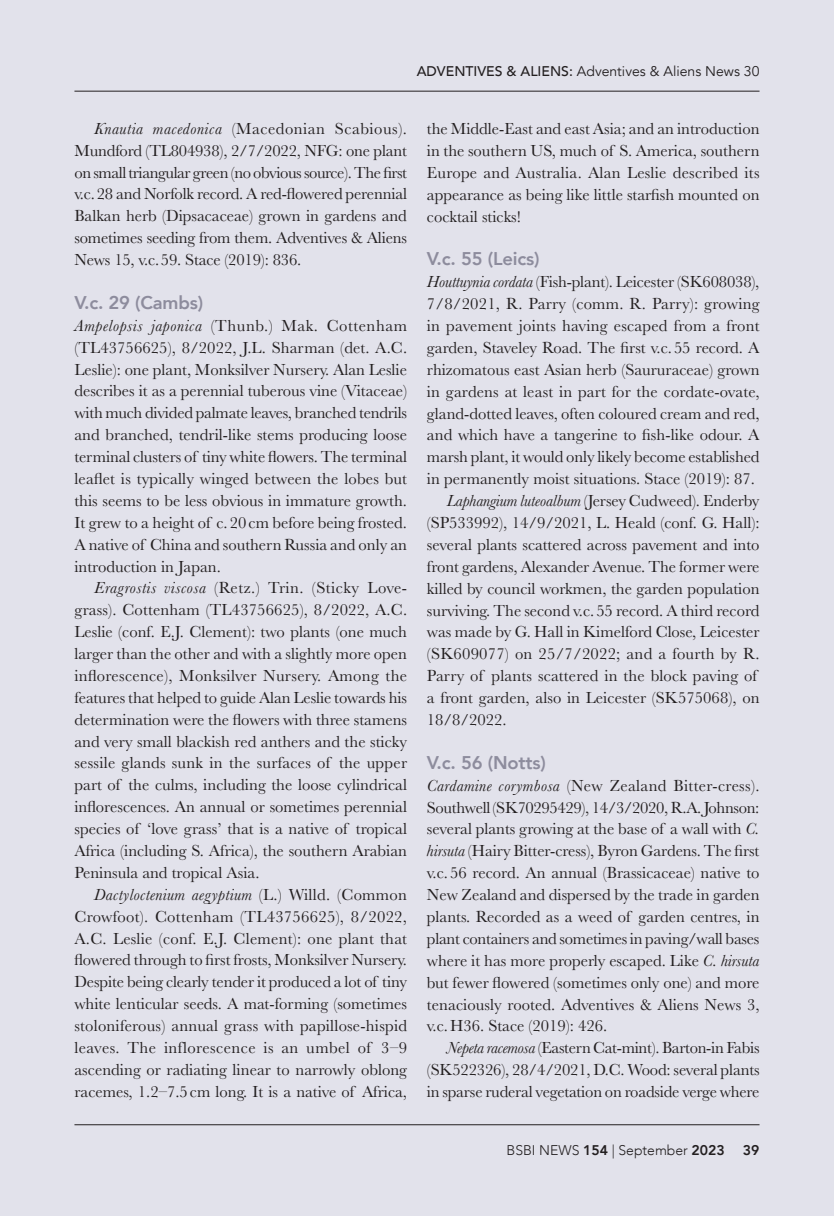
<style>
.page{position:relative;width:834px;height:1216px;background:#fff}
.page>*{position:absolute;margin:0;border:0;box-sizing:border-box;transform-origin:0 0}
.Article_subhead{font:800 18.38px "Avenir";letter-spacing:-.01em;color:#8d8c9d}
.Justified_indent{font:16.62px/21.9px "Baskerville";color:#231f20;text-align:justify}
.Justified_no_indent{font:16.62px/21.9px "Baskerville";color:#231f20;text-align:justify}
.Running_title_right{font:14px "Avenir";color:#231f20}
.t1{font:300 14px "Avenir";color:#231f20}
.t2{font:800 14px "Avenir";color:#231f20}
.s1{font-weight:500}
.s2{font-style:italic}
.s3{font-weight:800}
</style>
<div class="page">
<div style="left:0;top:0;width:833px;height:1215px;background:#e2e2eb"></div>
<hr style="left:74px;top:1124px;width:685px;height:1px;background:#231f20">
<hr style="left:74px;top:91px;width:685px;height:1px;background:#231f20">
<p class="Running_title_right" style="left:416px;top:63px;width:344px"><span class="s1">ADVENTIVES &amp; ALIENS:</span> Adventives &amp; Aliens News 30</p>
<p class="Justified_indent" style="left:74px;top:118px;width:334px;text-indent:20px"><span class="s2">Knautia macedonica</span> (Macedonian Scabious).<br>Mundford (TL804938), 2/7/2022, NFG: one plant on small triangular green (no obvious source). The first v.c.28 and Norfolk record. A red-flowered perennial Balkan herb (Dipsacaceae) grown in gardens and sometimes seeding from them. Adventives &amp; Aliens News 15, v.c.59. Stace (2019): 836.</p>
<p class="Article_subhead" style="left:74px;top:288px;width:130px">V.c. 29 (Cambs)</p>
<p class="Justified_no_indent" style="left:74px;top:315px;width:334px"><span class="s2">Ampelopsis japonica</span> (Thunb.) Mak. Cottenham (TL43756625), 8/2022, J.L. Sharman (det. A.C.<br>Leslie): one plant, Monksilver Nursery. Alan Leslie describes it as a perennial tuberous vine (Vitaceae) with much divided palmate leaves, branched tendrils and branched, tendril-like stems producing loose terminal clusters of tiny white flowers. The terminal leaflet is typically winged between the lobes but this seems to be less obvious in immature growth.<br>It grew to a height of c. 20cm before being frosted.<br>A native of China and southern Russia and only an introduction in Japan.</p>
<p class="Justified_indent" style="left:74px;top:577px;width:334px;text-indent:20px"><span class="s2">Eragrostis viscosa</span> (Retz.) Trin. (Sticky Love&shy;grass). Cottenham (TL43756625), 8/2022, A.C.<br>Leslie (conf. E.J. Clement): two plants (one much larger than the other and with a slightly more open inflorescence), Monksilver Nursery. Among the features that helped to guide Alan Leslie towards his determination were the flowers with three stamens and very small blackish red anthers and the sticky sessile glands sunk in the surfaces of the upper part of the culms, including the loose cylindrical inflorescences. An annual or sometimes perennial species of ‘love grass’ that is a native of tropical Africa (including S. Africa), the southern Arabian Peninsula and tropical Asia.</p>
<p class="Justified_indent" style="left:74px;top:883px;width:334px;text-indent:20px"><span class="s2">Dactyloctenium aegyptium</span> (L.) Willd. (Common Crowfoot). Cottenham (TL43756625), 8/2022, A.C. Leslie (conf. E.J. Clement): one plant that flowered through to first frosts, Monksilver Nursery.<br>Despite being clearly tender it produced a lot of tiny white lenticular seeds. A mat-forming (sometimes stoloniferous) annual grass with papillose-hispid leaves. The inflorescence is an umbel of 3–9 ascending or radiating linear to narrowly oblong racemes, 1.2–7.5 cm long. It is a native of Africa,</p>
<p class="Justified_indent" style="left:427px;top:118px;width:334px">the Middle-East and east Asia; and an introduction in the southern US, much of S. America, southern Europe and Australia. Alan Leslie described its appearance as being like little starfish mounted on cocktail sticks!</p>
<p class="Article_subhead" style="left:427px;top:245px;width:114px">V.c. 55 (Leics)</p>
<p class="Justified_no_indent" style="left:427px;top:271px;width:334px"><span class="s2">Houttuynia cordata</span> (Fish-plant). Leicester (SK608038), 7/8/2021, R. Parry (comm. R. Parry): growing in pavement joints having escaped from a front garden, Staveley Road. The first v.c.55 record. A rhizomatous east Asian herb (Saururaceae) grown in gardens at least in part for the cordate-ovate, gland-dotted leaves, often coloured cream and red, and which have a tangerine to fish-like odour. A marsh plant, it would only likely become established in permanently moist situations. Stace (2019): 87.</p>
<p class="Justified_indent" style="left:427px;top:490px;width:334px;text-align:left;text-indent:20px"><span class="s2">Laphangium luteoalbum</span> (Jersey Cudweed). Enderby (SP533992), 14/9/2021, L. Heald (conf. G. Hall): several plants scattered across pavement and into front gardens, Alexander Avenue. The former were killed by council workmen, the garden population surviving. The second v.c.55 record. A third record was made by G. Hall in Kimelford Close, Leicester (SK609077) on 25/7/2022; and a fourth by R.<br>Parry of plants scattered in the block paving of a front garden, also in Leicester (SK575068), on 18/8/2022.</p>
<p class="Article_subhead" style="left:427px;top:748px;width:120px">V.c. 56 (Notts)</p>
<p class="Justified_no_indent" style="left:427px;top:774px;width:334px"><span class="s2">Cardamine corymbosa</span> (New Zealand Bitter-cress).<br>Southwell (SK70295429), 14/3/2020, R.A. Johnson: several plants growing at the base of a wall with <span class="s2">C. hirsuta</span> (Hairy Bitter-cress), Byron Gardens. The first v.c. 56 record. An annual (Brassicaceae) native to New Zealand and dispersed by the trade in garden plants. Recorded as a weed of garden centres, in plant containers and sometimes in paving/wall bases where it has more properly escaped. Like <span class="s2">C. hirsuta </span>but fewer flowered (sometimes only one) and more tenaciously rooted. Adventives &amp; Aliens News 3, v.c.H36. Stace (2019): 426.</p>
<p class="Justified_indent" style="left:427px;top:1037px;width:334px;text-indent:20px"><span class="s2">Nepeta racemosa</span> (Eastern Cat-mint). Barton-in Fabis (SK522326), 28/4/2021, D.C. Wood: several plants in sparse ruderal vegetation on roadside verge where</p>
<p class="t1" style="left:506px;top:1141px;width:220px">BSBI NEWS <span class="s3">154</span> | September <span class="s3">2023</span></p>
<p class="t2" style="left:742px;top:1138px;width:18px">39</p>
</div>
